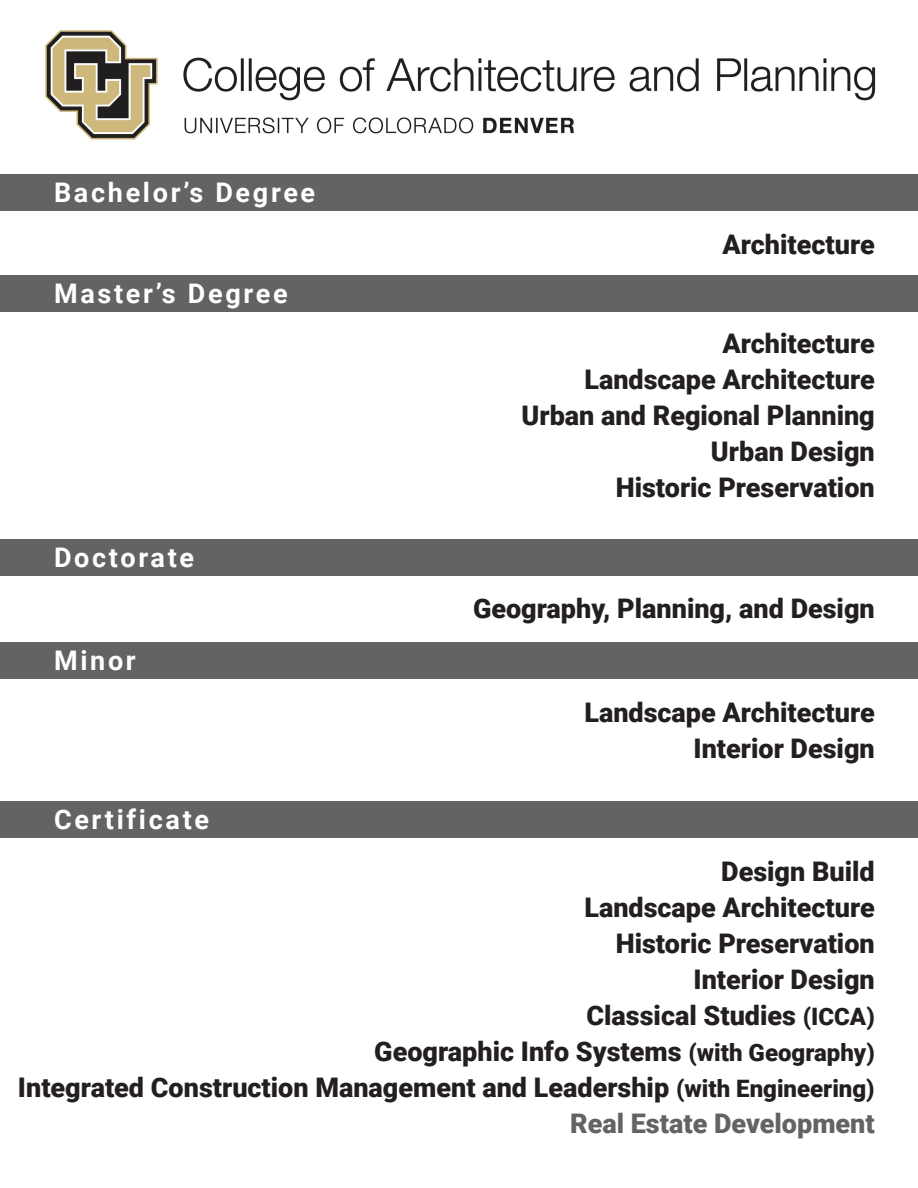
<style>
.page{position:relative;width:918px;height:1188px;background:#fff}
.page>*{position:absolute;margin:0;border:0;box-sizing:border-box;transform-origin:0 0}
.t1{font:900 27px "Roboto";color:#231f20}
.t2{font:700 27px "Roboto";letter-spacing:.1em;color:#fff}
.t3{font:900 27px "Roboto";color:#636366}
.s1{font-size:24px}
</style>
<div class="page">
<img style="left:45px;top:30px;width:831px;height:110px">
<div style="left:0;top:174px;width:918px;height:37px;background:#636366"></div>
<div style="left:0;top:275px;width:918px;height:37px;background:#636366"></div>
<div style="left:0;top:539px;width:918px;height:37px;background:#636366"></div>
<div style="left:0;top:643px;width:918px;height:36px;background:#636366"></div>
<div style="left:0;top:802px;width:918px;height:36px;background:#636366"></div>
<p class="t2" style="left:54px;top:174px;width:263px">Bachelor’s Degree</p>
<p class="t2" style="left:54px;top:275px;width:235px">Master’s Degree</p>
<p class="t2" style="left:54px;top:538px;width:142px">Doctorate</p>
<p class="t2" style="left:54px;top:642px;width:83px">Minor</p>
<p class="t2" style="left:54px;top:801px;width:157px">Certificate</p>
<p class="t1" style="left:723px;top:225px;width:154px">Architecture</p>
<p class="t1" style="left:723px;top:325px;width:154px">Architecture</p>
<p class="t1" style="left:584px;top:361px;width:292px">Landscape Architecture</p>
<p class="t1" style="left:522px;top:397px;width:355px">Urban and Regional Planning</p>
<p class="t1" style="left:711px;top:433px;width:165px">Urban Design</p>
<p class="t1" style="left:616px;top:469px;width:261px">Historic Preservation</p>
<p class="t1" style="left:473px;top:590px;width:403px">Geography, Planning, and Design</p>
<p class="t1" style="left:584px;top:694px;width:292px">Landscape Architecture</p>
<p class="t1" style="left:694px;top:730px;width:183px">Interior Design</p>
<p class="t1" style="left:721px;top:853px;width:155px">Design Build</p>
<p class="t1" style="left:584px;top:889px;width:292px">Landscape Architecture</p>
<p class="t1" style="left:616px;top:925px;width:261px">Historic Preservation</p>
<p class="t1" style="left:694px;top:961px;width:183px">Interior Design</p>
<p class="t1" style="left:586px;top:997px;width:290px">Classical Studies <span class="s1">(ICCA)</span></p>
<p class="t1" style="left:374px;top:1033px;width:502px">Geographic Info Systems <span class="s1">(with Geography)</span></p>
<p class="t1" style="left:18px;top:1069px;width:858px">Integrated Construction Management and Leadership <span class="s1">(with Engineering)</span></p>
<p class="t3" style="left:570px;top:1105px;width:306px">Real Estate Development</p>
</div>
